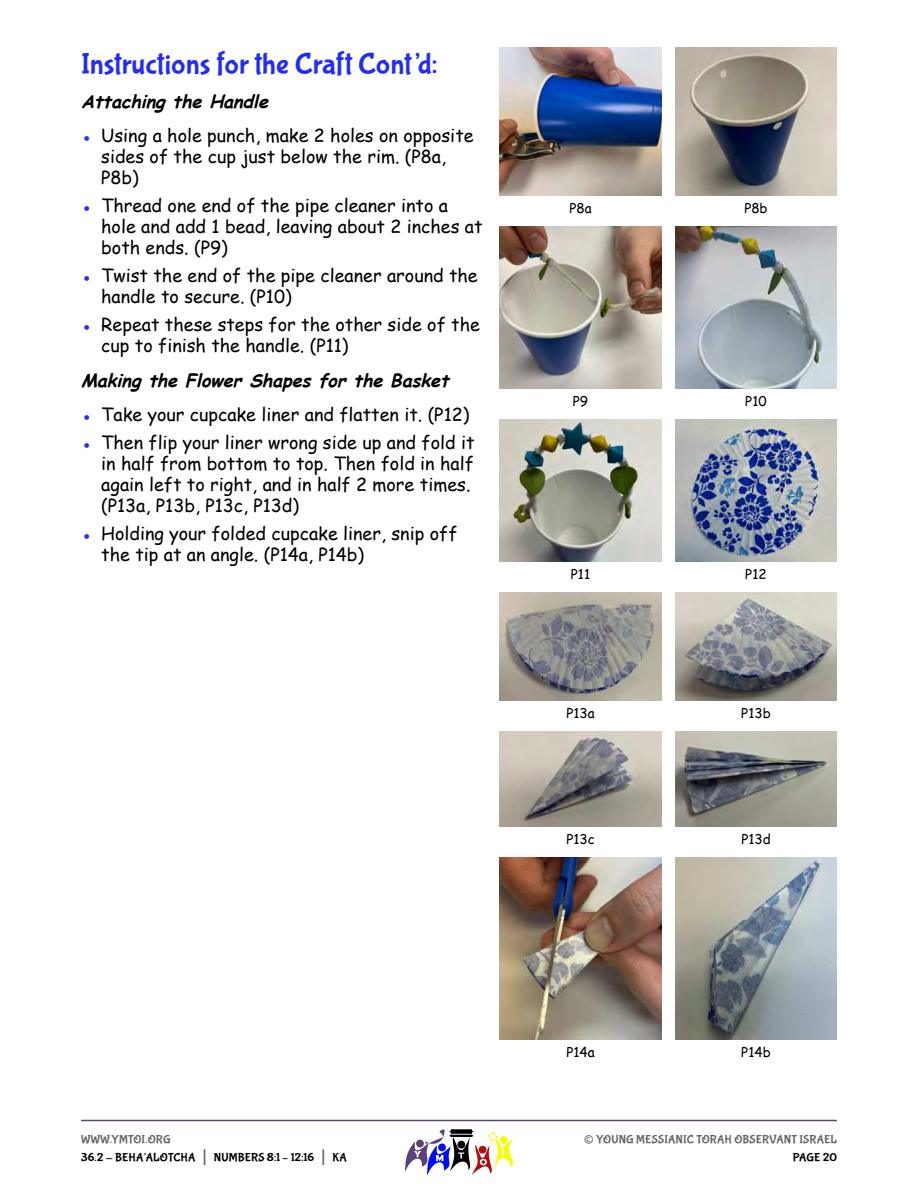
<style>
.page{position:relative;width:918px;height:1188px;background:#fff}
.page>*{position:absolute;margin:0;border:0;box-sizing:border-box;transform-origin:0 0}
.t1{font:30px "Bubblegum Sans";color:#222cf9}
.t2{font:27px "Bubblegum Sans";color:#666}
.t3{font:18px/21px "Comic Sans MS";color:#000}
.t4{font:italic 700 18px "Comic Sans MS";color:#000}
.t5{font:13.5px "Comic Sans MS";color:#000}
.t6{font:12px/18px "Bubblegum Sans";letter-spacing:.01em;color:#000}
.t7{font:12px "Bubblegum Sans";letter-spacing:.01em;color:#666}
.s1{color:#222cf9}
.s2{color:#666}
.s3{font-size:21px;color:#666}
</style>
<div class="page">
<hr style="left:82px;top:1120px;width:754px;height:1px;background:#59417c">
<svg style="left:405px;top:1129px;width:108px;height:46px"></svg>
<img style="left:675px;top:857px;width:162px;height:182px">
<img style="left:500px;top:227px;width:162px;height:162px">
<img style="left:675px;top:227px;width:162px;height:162px">
<img style="left:500px;top:420px;width:162px;height:142px">
<img style="left:675px;top:593px;width:162px;height:108px">
<img style="left:500px;top:732px;width:162px;height:94px">
<img style="left:675px;top:420px;width:162px;height:142px">
<img style="left:500px;top:593px;width:162px;height:108px">
<img style="left:675px;top:732px;width:162px;height:94px">
<img style="left:500px;top:857px;width:162px;height:182px">
<img style="left:675px;top:47px;width:162px;height:149px">
<img style="left:500px;top:47px;width:162px;height:149px">
<h1 class="t1" style="left:81px;top:51px;width:358px">Instructions for the Craft Cont’d:</h1>
<p class="t4" style="left:81px;top:88px;width:195px">Attaching the Handle</p>
<p class="t3" style="left:101px;top:125px;width:374px;text-indent:-20px"><span class="s1">●</span> Using a hole punch, make 2 holes on opposite sides of the cup just below the rim. (P8a,<br>P8b)</p>
<p class="t3" style="left:101px;top:195px;width:383px;text-indent:-20px"><span class="s1">●</span> Thread one end of the pipe cleaner into a hole and add 1 bead, leaving about 2 inches at both ends. (P9)</p>
<p class="t3" style="left:101px;top:264px;width:378px;text-indent:-20px"><span class="s1">●</span> Twist the end of the pipe cleaner around the handle to secure. (P10)</p>
<p class="t3" style="left:101px;top:313px;width:380px;text-indent:-20px"><span class="s1">●</span> Repeat these steps for the other side of the cup to finish the handle. (P11)</p>
<p class="t4" style="left:81px;top:367px;width:375px">Making the Flower Shapes for the Basket</p>
<p class="t3" style="left:81px;top:404px;width:390px"><span class="s1">●</span> Take your cupcake liner and flatten it. (P12)</p>
<p class="t3" style="left:101px;top:431px;width:375px;text-indent:-20px"><span class="s1">●</span> Then flip your liner wrong side up and fold it in half from bottom to top. Then fold in half again left to right, and in half 2 more times. (P13a, P13b, P13c, P13d)</p>
<p class="t3" style="left:101px;top:522px;width:358px;text-indent:-20px"><span class="s1">●</span> Holding your folded cupcake liner, snip off the tip at an angle. (P14a, P14b)</p>
<p class="t6" style="left:81px;top:1130px;width:267px"><span class="s2">WWW.YMTOI.ORG<br></span>36.2 - BEHA’ALOTCHA <span class="s3">|</span> NUMBERS 8:1 – 12:16 <span class="s3">|</span> KA</p>
<p class="t5" style="left:569px;top:198px;width:24px">P8a</p>
<p class="t5" style="left:744px;top:198px;width:25px">P8b</p>
<p class="t5" style="left:573px;top:391px;width:17px">P9</p>
<p class="t5" style="left:745px;top:391px;width:23px">P10</p>
<p class="t5" style="left:571px;top:564px;width:21px">P11</p>
<p class="t5" style="left:745px;top:564px;width:23px">P12</p>
<p class="t5" style="left:566px;top:703px;width:30px">P13a</p>
<p class="t5" style="left:741px;top:703px;width:31px">P13b</p>
<p class="t5" style="left:566px;top:829px;width:30px">P13c</p>
<p class="t5" style="left:741px;top:829px;width:31px">P13d</p>
<p class="t5" style="left:566px;top:1042px;width:30px">P14a</p>
<p class="t5" style="left:741px;top:1042px;width:31px">P14b</p>
<h2 class="t2" style="left:584px;top:1128px;width:12px">©</h2>
<p class="t7" style="left:596px;top:1134px;width:242px">YOUNG MESSIANIC TORAH OBSERVANT ISRAEL</p>
<p class="t6" style="left:793px;top:1148px;width:46px">PAGE 20</p>
</div>
